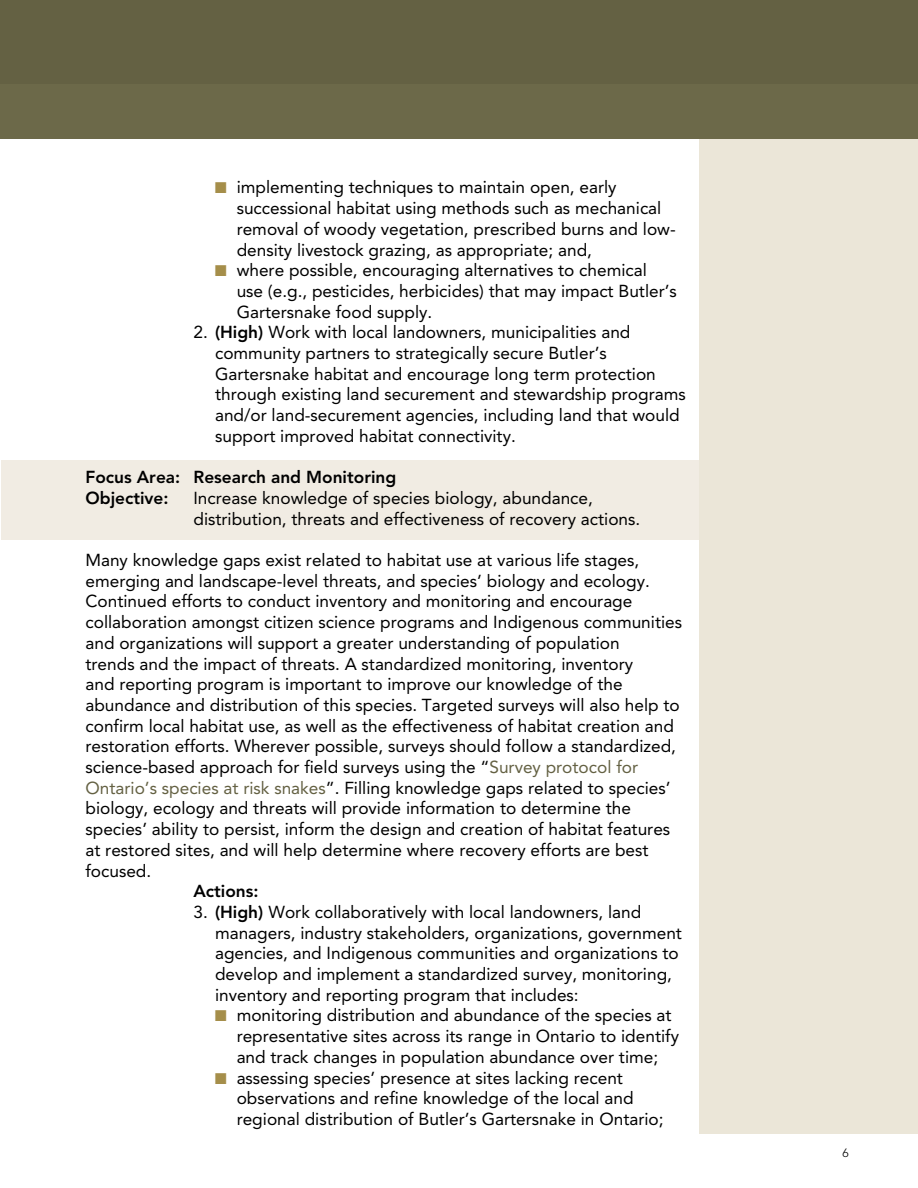
<style>
.page{position:relative;width:918px;height:1188px;background:#fff}
.page>*{position:absolute;margin:0;border:0;box-sizing:border-box;transform-origin:0 0}
.t1{font:17.25px/20.7px "Avenir LT Std";color:#000}
.t2{font:800 17.25px "Avenir LT Std";color:#000}
.t3{font:300 12px "Avenir LT Std";color:#000}
.s1{font-family:"Monotype Sorts";font-size:15px;color:#a58e4a}
.s2{font-weight:800}
.s3{color:#646143}
</style>
<div class="page">
<div style="left:1px;top:461px;width:701px;height:79px;background:#f1ece3"></div>
<div style="left:699px;top:134px;width:219px;height:1000px;background:#ebe6d8"></div>
<div style="left:0;top:0;width:918px;height:138px;background:#646143"></div>
<div style="left:1px;top:84px;width:917px;height:54px;background:#6e6b4b"></div>
<p class="t1" style="left:237px;top:177px;width:441px;text-indent:-22px"><span class="s1">N</span> implementing techniques to maintain open, early successional habitat using methods such as mechanical removal of woody vegetation, prescribed burns and low&shy;density livestock grazing, as appropriate; and,</p>
<p class="t1" style="left:237px;top:260px;width:442px;text-indent:-22px"><span class="s1">N</span> where possible, encouraging alternatives to chemical use (e.g., pesticides, herbicides) that may impact Butler’s<br>Gartersnake food supply.</p>
<p class="t1" style="left:215px;top:322px;width:472px;text-indent:-22px">2. <span class="s2">(High)</span> Work with local landowners, municipalities and community partners to strategically secure Butler’s Gartersnake habitat and encourage long term protection through existing land securement and stewardship programs and/or land-securement agencies, including land that would support improved habitat connectivity.</p>
<h3 class="t2" style="left:85px;top:467px;width:312px">Focus Area: Research and Monitoring</h3>
<p class="t2" style="left:85px;top:488px;width:85px">Objective:</p>
<p class="t1" style="left:193px;top:488px;width:448px">Increase knowledge of species biology, abundance, distribution, threats and effectiveness of recovery actions.</p>
<p class="t1" style="left:85px;top:550px;width:598px">Many knowledge gaps exist related to habitat use at various life stages, emerging and landscape-level threats, and species’ biology and ecology.<br>Continued efforts to conduct inventory and monitoring and encourage collaboration amongst citizen science programs and Indigenous communities and organizations will support a greater understanding of population<br>trends and the impact of threats. A standardized monitoring, inventory<br>and reporting program is important to improve our knowledge of the abundance and distribution of this species. Targeted surveys will also help to confirm local habitat use, as well as the effectiveness of habitat creation and restoration efforts. Wherever possible, surveys should follow a standardized, science-based approach for field surveys using the “<span class="s3">Survey protocol for Ontario’s species at risk snakes</span>”. Filling knowledge gaps related to species’ biology, ecology and threats will provide information to determine the species’ ability to persist, inform the design and creation of habitat features at restored sites, and will help determine where recovery efforts are best focused.</p>
<p class="t2" style="left:193px;top:881px;width:67px">Actions:</p>
<p class="t1" style="left:193px;top:902px;width:449px">3. <span class="s2">(High)</span> Work collaboratively with local landowners, land</p>
<p class="t1" style="left:215px;top:922px;width:468px">managers, industry stakeholders, organizations, government agencies, and Indigenous communities and organizations to develop and implement a standardized survey, monitoring, inventory and reporting program that includes:</p>
<p class="t1" style="left:237px;top:1005px;width:444px;text-indent:-22px"><span class="s1">N</span> monitoring distribution and abundance of the species at representative sites across its range in Ontario to identify and track changes in population abundance over time;</p>
<p class="t1" style="left:237px;top:1067px;width:428px;text-indent:-22px"><span class="s1">N</span> assessing species’ presence at sites lacking recent observations and refine knowledge of the local and regional distribution of Butler’s Gartersnake in Ontario;</p>
<p class="t3" style="left:842px;top:1146px;width:8px">6</p>
</div>
